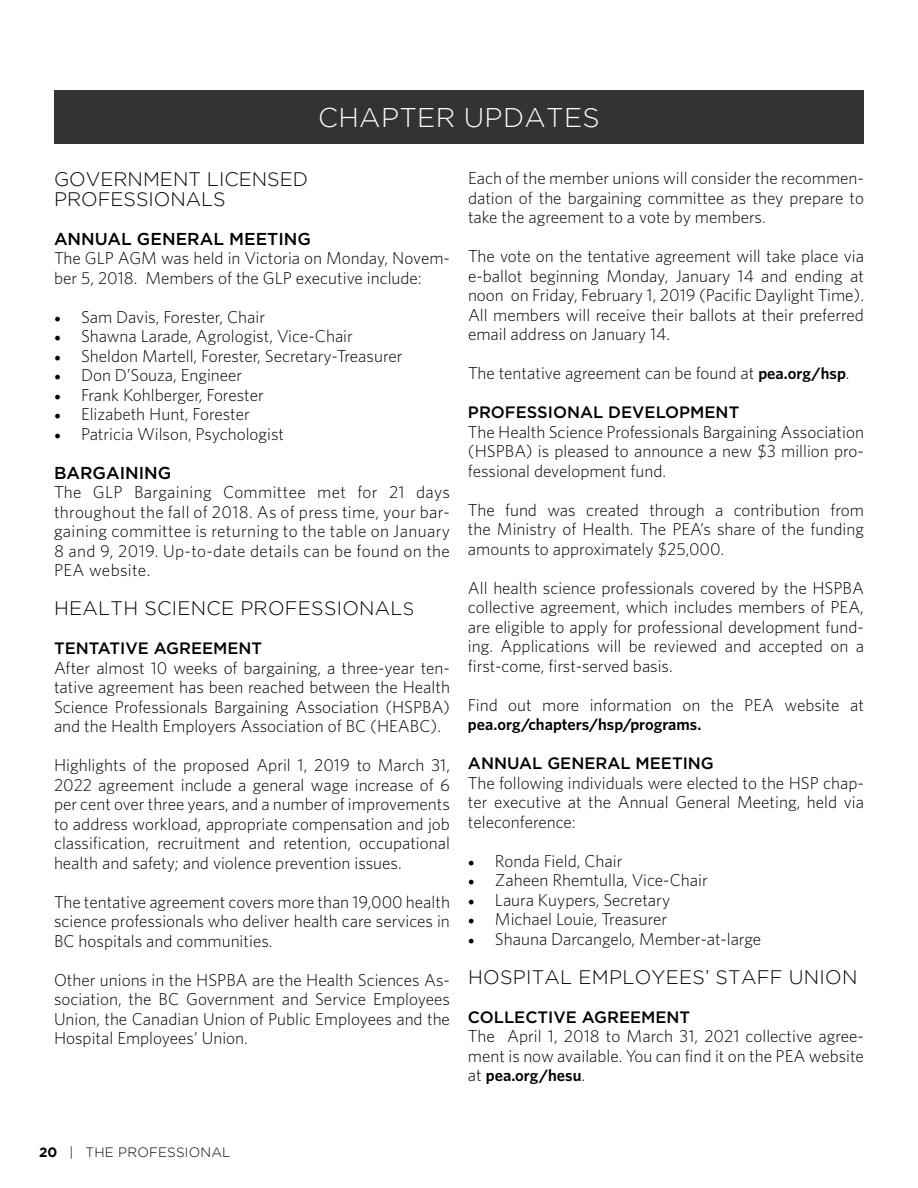
<style>
.page{position:relative;width:918px;height:1188px;background:#fff}
.page>*{position:absolute;margin:0;border:0;box-sizing:border-box;transform-origin:0 0}
.t1{font:300 27px "Gotham";letter-spacing:.015em;color:#fff}
.t2{font:300 19.5px/19.5px "Gotham";letter-spacing:.015em;color:#000}
.t3{font:300 17.25px/19.5px "Whitney";color:#000;text-align:justify}
.t4{font:500 17.25px "Gotham";color:#000}
.t5{font:500 16.5px "Gotham";color:#000}
.t6{font:600 16.5px "Whitney";color:#000}
.t7{font:300 13.5px "Gotham";letter-spacing:.015em;color:#000}
.s1{font-family:"Minion Pro";font-weight:400;font-size:18px}
.s2{font-size:18px}
.s3{font-weight:600;font-size:16.5px}
.s4{font-weight:300;font-size:17.25px}
.s5{font-weight:700}
</style>
<div class="page">
<div style="left:54px;top:90px;width:810px;height:54px;background:#333"></div>
<h1 class="t1" style="left:318px;top:103px;width:283px">CHAPTER UPDATES</h1>
<p class="t2" style="left:54px;top:169px;width:256px">GOVERNMENT LICENSED<br>PROFESSIONALS</p>
<p class="t4" style="left:54px;top:227px;width:259px">ANNUAL GENERAL MEETING</p>
<p class="t3" style="left:54px;top:248px;width:397px">The GLP AGM was held in Victoria on Monday, Novem&shy;ber 5, 2018. Members of the GLP executive include:</p>
<p class="t3" style="left:54px;top:307px;width:213px"><span class="s1">•</span> Sam Davis, Forester, Chair</p>
<p class="t3" style="left:54px;top:326px;width:300px"><span class="s1">•</span> Shawna Larade, Agrologist, Vice-Chair</p>
<p class="t3" style="left:54px;top:346px;width:350px"><span class="s1">•</span> Sheldon Martell, Forester, Secretary-Treasurer</p>
<p class="t3" style="left:54px;top:365px;width:190px"><span class="s1">•</span> Don D’Souza, Engineer</p>
<p class="t3" style="left:54px;top:385px;width:211px"><span class="s1">•</span> Frank Kohlberger, Forester</p>
<p class="t3" style="left:54px;top:404px;width:197px"><span class="s1">•</span> Elizabeth Hunt, Forester</p>
<p class="t3" style="left:54px;top:424px;width:232px"><span class="s1">•</span> Patricia Wilson, Psychologist</p>
<p class="t4" style="left:54px;top:461px;width:119px">BARGAINING</p>
<p class="t3" style="left:54px;top:482px;width:398px">The GLP Bargaining Committee met for 21 days throughout the fall of 2018. As of press time, your bar&shy;gaining committee is returning to the table on January 8 and 9, 2019. Up-to-date details can be found on the PEA website.</p>
<p class="t2" style="left:54px;top:598px;width:362px">HEALTH SCIENCE PROFESSIONAL<span class="s2">S</span></p>
<p class="t5" style="left:54px;top:638px;width:210px">TENTATIVE AGREEMENT</p>
<p class="t3" style="left:54px;top:658px;width:398px">After almost 10 weeks of bargaining, a three-year ten&shy;tative agreement has been reached between the Health Science Professionals Bargaining Association (HSPBA) and the Health Employers Association of BC (HEABC).</p>
<p class="t3" style="left:54px;top:755px;width:398px">Highlights of the proposed April 1, 2019 to March 31, 2022 agreement include a general wage increase of 6 per cent over three years, and a number of improvements to address workload, appropriate compensation and job classification, recruitment and retention, occupational health and safety; and violence prevention issues.</p>
<p class="t3" style="left:54px;top:892px;width:398px">The tentative agreement covers more than 19,000 health science professionals who deliver health care services in BC hospitals and communities.</p>
<p class="t3" style="left:54px;top:970px;width:398px">Other unions in the HSPBA are the Health Sciences As&shy;sociation, the BC Government and Service Employees Union, the Canadian Union of Public Employees and the Hospital Employees’ Union.</p>
<p class="t3" style="left:468px;top:168px;width:397px">Each of the member unions will consider the recommen&shy;dation of the bargaining committee as they prepare to take the agreement to a vote by members.</p>
<p class="t3" style="left:468px;top:246px;width:398px">The vote on the tentative agreement will take place via e-ballot beginning Monday, January 14 and ending at noon on Friday, February 1, 2019 (Pacific Daylight Time).<br>All members will receive their ballots at their preferred email address on January 14.</p>
<p class="t3" style="left:468px;top:363px;width:383px">The tentative agreement can be found at <span class="s3">pea.org/hsp</span>.</p>
<p class="t5" style="left:468px;top:402px;width:273px">PROFESSIONAL DEVELOPMENT</p>
<p class="t3" style="left:468px;top:422px;width:398px">The Health Science Professionals Bargaining Association (HSPBA) is pleased to announce a new $3 million pro&shy;fessional development fund.</p>
<p class="t3" style="left:468px;top:500px;width:398px">The fund was created through a contribution from the Ministry of Health. The PEA’s share of the funding amounts to approximately $25,000.</p>
<p class="t3" style="left:468px;top:578px;width:398px">All health science professionals covered by the HSPBA collective agreement, which includes members of PEA, are eligible to apply for professional development fund&shy;ing. Applications will be reviewed and accepted on a first-come, first-served basis.</p>
<p class="t3" style="left:468px;top:695px;width:398px">Find out more information on the PEA website at</p>
<p class="t6" style="left:468px;top:715px;width:235px">pea.org/chapters/hsp/programs.</p>
<p class="t5" style="left:468px;top:753px;width:247px">ANNUAL GENERAL MEETING</p>
<p class="t3" style="left:468px;top:773px;width:398px">The following individuals were elected to the HSP chap&shy;ter executive at the Annual General Meeting, held via teleconference:</p>
<p class="t3" style="left:468px;top:851px;width:156px"><span class="s1">•</span> Ronda Field, Chair</p>
<p class="t3" style="left:468px;top:870px;width:241px"><span class="s1">•</span> Zaheen Rhemtulla, Vice-Chair</p>
<p class="t3" style="left:468px;top:890px;width:204px"><span class="s1">•</span> Laura Kuypers, Secretary</p>
<p class="t3" style="left:468px;top:909px;width:201px"><span class="s1">•</span> Michael Louie, Treasurer</p>
<p class="t3" style="left:468px;top:929px;width:295px"><span class="s1">•</span> Shauna Darcangelo, Member-at-large</p>
<p class="t2" style="left:468px;top:967px;width:391px">HOSPITAL EMPLOYEES’ STAFF UNION</p>
<p class="t5" style="left:468px;top:1006px;width:224px">COLLECTIVE AGREEMENT</p>
<p class="t3" style="left:468px;top:1026px;width:398px">The April 1, 2018 to March 31, 2021 collective agree&shy;ment is now available. You can find it on the PEA website</p>
<p class="t6" style="left:468px;top:1066px;width:119px"><span class="s4">at</span> pea.org/hesu<span class="s4">.</span></p>
<p class="t7" style="left:39px;top:1145px;width:193px"><span class="s5">20</span> | THE PROFESSIONAL</p>
</div>
